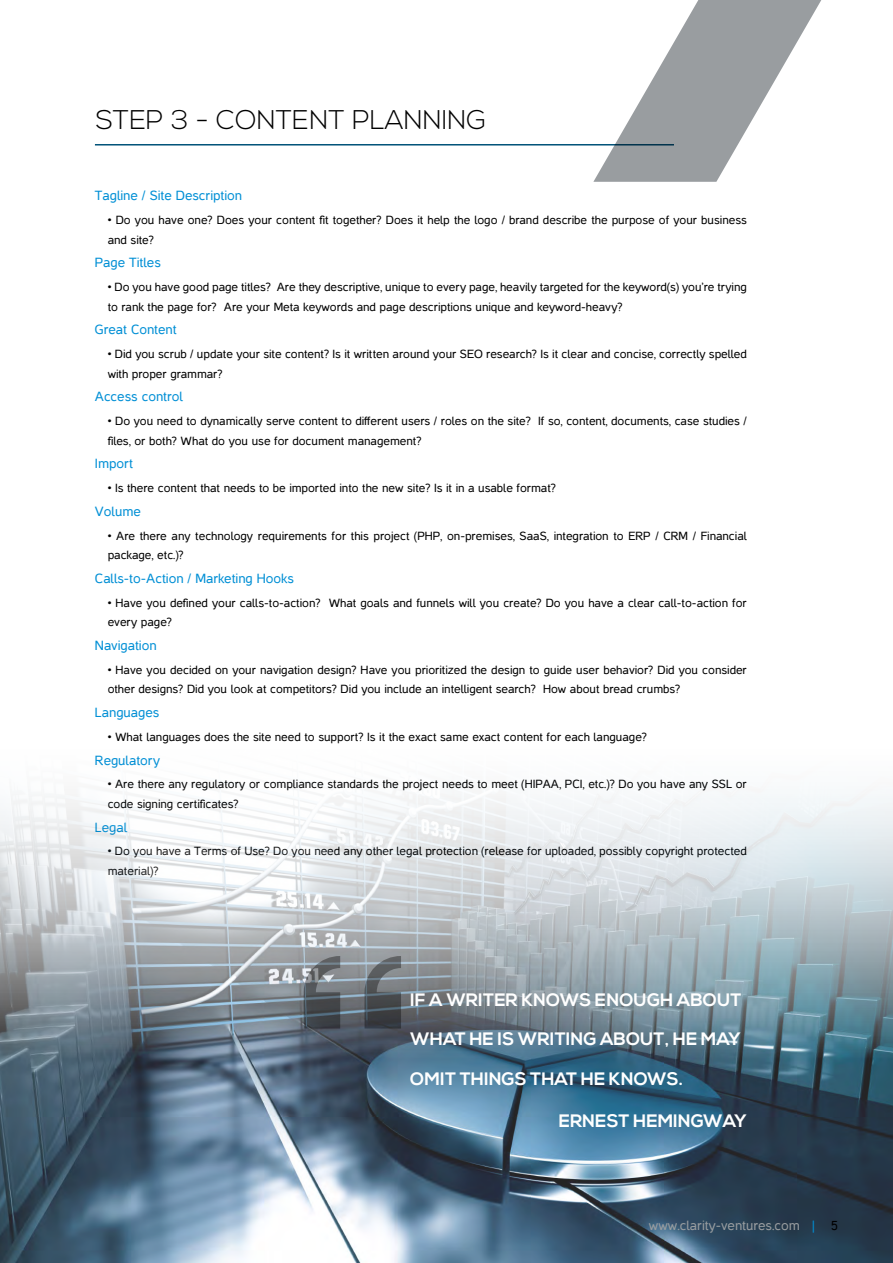
<style>
.page{position:relative;width:893px;height:1263px;background:#fff}
.page>*{position:absolute;margin:0;border:0;box-sizing:border-box;transform-origin:0 0}
.t1{font:300 27px "Nexa";color:#000}
.t2{font:700 18px/39px "Nexa";color:#fff}
.t3{font:13.5px "Casper";color:#008fd5}
.t4{font:13.5px "Casper";color:#999da0}
.t5{font:12px/19.5px "Casper";color:#000}
.s1{color:#008fd5}
.s2{color:#000}
</style>
<div class="page">
<img style="left:0;top:796px;width:893px;height:467px">
<svg style="left:365px;top:956px;width:36px;height:72px;background:#5c6166"></svg>
<svg style="left:304px;top:956px;width:36px;height:72px;background:#63696e"></svg>
<hr style="left:95px;top:144px;width:579px;height:1px;background:#005279">
<svg style="left:593px;top:0;width:229px;height:182px"></svg>
<h1 class="t1" style="left:96px;top:104px;width:392px">STEP 3 - CONTENT PLANNING</h1>
<p class="t3" style="left:95px;top:188px;width:149px">Tagline / Site Description</p>
<p class="t5" style="left:108px;top:210px;width:641px">• Do you have one? Does your content fit together? Does it help the logo / brand describe the purpose of your business and site?</p>
<p class="t3" style="left:95px;top:255px;width:67px">Page Titles</p>
<p class="t5" style="left:108px;top:277px;width:641px">• Do you have good page titles? Are they descriptive, unique to every page, heavily targeted for the keyword(s) you’re trying to rank the page for? Are your Meta keywords and page descriptions unique and keyword-heavy?</p>
<p class="t3" style="left:95px;top:322px;width:83px">Great Content</p>
<p class="t5" style="left:108px;top:344px;width:641px">• Did you scrub / update your site content? Is it written around your SEO research? Is it clear and concise, correctly spelled with proper grammar?</p>
<p class="t3" style="left:95px;top:389px;width:90px">Access control</p>
<p class="t5" style="left:108px;top:411px;width:641px">• Do you need to dynamically serve content to different users / roles on the site? If so, content, documents, case studies / files, or both? What do you use for document management?</p>
<p class="t3" style="left:95px;top:456px;width:40px">Import</p>
<p class="t5" style="left:108px;top:478px;width:450px">• Is there content that needs to be imported into the new site? Is it in a usable format?</p>
<p class="t3" style="left:95px;top:504px;width:47px">Volume</p>
<p class="t5" style="left:108px;top:526px;width:641px">• Are there any technology requirements for this project (PHP, on-premises, SaaS, integration to ERP / CRM / Financial package, etc.)?</p>
<p class="t3" style="left:95px;top:571px;width:200px">Calls-to-Action / Marketing Hooks</p>
<p class="t5" style="left:108px;top:593px;width:641px">• Have you defined your calls-to-action? What goals and funnels will you create? Do you have a clear call-to-action for every page? ▶</p>
<p class="t3" style="left:95px;top:638px;width:63px">Navigation</p>
<p class="t5" style="left:108px;top:660px;width:641px">• Have you decided on your navigation design? Have you prioritized the design to guide user behavior? Did you consider other designs? Did you look at competitors? Did you include an intelligent search? How about bread crumbs?</p>
<p class="t3" style="left:95px;top:705px;width:66px">Languages</p>
<p class="t5" style="left:108px;top:727px;width:541px">• What languages does the site need to support? Is it the exact same exact content for each language?</p>
<p class="t3" style="left:95px;top:752px;width:67px">Regulatory</p>
<p class="t5" style="left:108px;top:774px;width:641px">• Are there any regulatory or compliance standards the project needs to meet (HIPAA, PCI, etc.)? Do you have any SSL or code signing certificates?</p>
<p class="t3" style="left:95px;top:819px;width:34px">Legal</p>
<p class="t5" style="left:108px;top:841px;width:641px">• Do you have a Terms of Use? Do you need any other legal protection (release for uploaded, possibly copyright protected material)?</p>
<h2 class="t2" style="left:410px;top:981px;width:333px">IF A WRITER KNOWS ENOUGH ABOUT<br>WHAT HE IS WRITING ABOUT, HE MAY</h2>
<h2 class="t2" style="left:410px;top:1059px;width:274px">OMIT THINGS THAT HE KNOWS.</h2>
<h2 class="t2" style="left:559px;top:1102px;width:190px">ERNEST HEMINGWAY</h2>
<p class="t4" style="left:649px;top:1218px;width:190px">www.clarity-ventures.com <span class="s1">|</span> <span class="s2">5</span></p>
</div>
